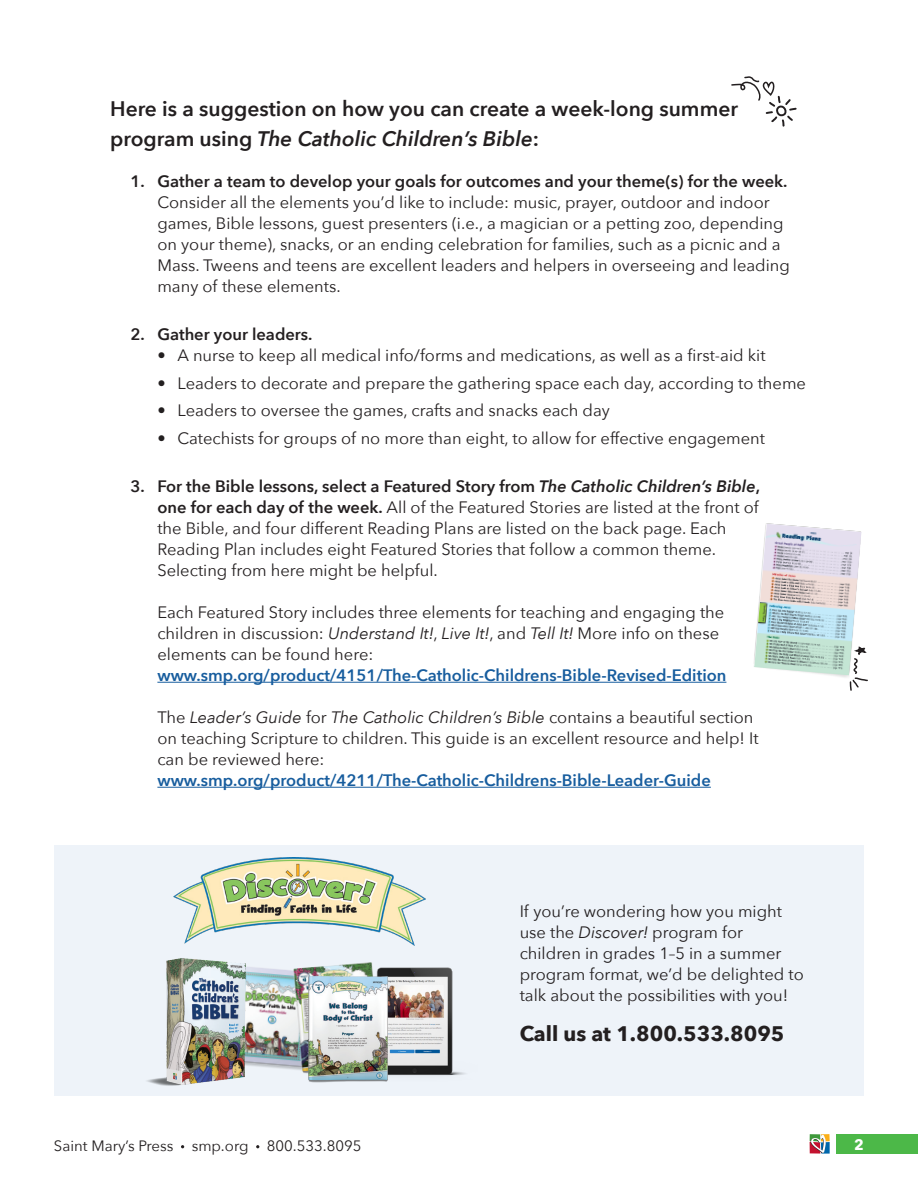
<style>
.page{position:relative;width:918px;height:1188px;background:#fff}
.page>*{position:absolute;margin:0;border:0;box-sizing:border-box;transform-origin:0 0}
.t1{font:600 21px/30px "Avenir Next";color:#231f20}
.t2{font:700 21px "Avenir Next";color:#231f20}
.t3{font:16.5px/21px "Avenir Next";color:#231f20}
.t4{font:600 16.5px "Avenir Next";color:#231f20}
.t5{font:15px "Avenir Next";color:#231f20}
.t6{font:700 15px "Avenir Next";color:#fff}
.s1{font-style:italic}
.s2{font-weight:600}
.s3{font-weight:600;font-style:italic}
.s4{font-weight:600;color:#175d9e}
</style>
<div class="page">
<div style="left:836px;top:1134px;width:82px;height:20px;background:#4cb848"></div>
<svg style="left:810px;top:1134px;width:20px;height:20px"></svg>
<div style="left:54px;top:845px;width:810px;height:251px;background:#eef3f9"></div>
<hr style="left:157px;top:682px;width:569px;height:1px;background:#175d9e">
<hr style="left:157px;top:787px;width:554px;height:1px;background:#175d9e">
<img style="left:173px;top:857px;width:253px;height:88px">
<img style="left:249px;top:967px;width:35px;height:102px">
<img style="left:147px;top:958px;width:102px;height:128px">
<img style="left:284px;top:963px;width:68px;height:107px">
<img style="left:352px;top:962px;width:114px;height:114px">
<img style="left:300px;top:967px;width:96px;height:116px">
<img style="left:754px;top:524px;width:107px;height:151px">
<svg style="left:849px;top:646px;width:19px;height:45px"></svg>
<svg style="left:731px;top:76px;width:66px;height:51px"></svg>
<p class="t1" style="left:110px;top:93px;width:629px">Here is a suggestion on how you can create a week-long summer program using <span class="s1">The Catholic Children’s Bible</span>:</p>
<p class="t3" style="left:157px;top:170px;width:634px;text-indent:-27px"><span class="s2">1. Gather a team to develop your goals for outcomes and your theme(s) for the week.<br></span>Consider all the elements you’d like to include: music, prayer, outdoor and indoor games, Bible lessons, guest presenters (i.e., a magician or a petting zoo, depending on your theme), snacks, or an ending celebration for families, such as a picnic and a Mass. Tweens and teens are excellent leaders and helpers in overseeing and leading many of these elements.</p>
<p class="t4" style="left:130px;top:320px;width:184px">2. Gather your leaders.</p>
<p class="t3" style="left:157px;top:344px;width:610px">• A nurse to keep all medical info/forms and medications, as well as a first-aid kit</p>
<p class="t3" style="left:157px;top:372px;width:650px">• Leaders to decorate and prepare the gathering space each day, according to theme</p>
<p class="t3" style="left:157px;top:399px;width:454px">• Leaders to oversee the games, crafts and snacks each day</p>
<p class="t3" style="left:157px;top:427px;width:609px">• Catechists for groups of no more than eight, to allow for effective engagement</p>
<p class="t3" style="left:157px;top:475px;width:604px;text-indent:-27px"><span class="s2">3. For the Bible lessons, select a Featured Story from</span> <span class="s3">The Catholic Children’s Bible</span><span class="s2">, one for each day of the week.</span> All of the Featured Stories are listed at the front of the Bible, and four different Reading Plans are listed on the back page. Each Reading Plan includes eight Featured Stories that follow a common theme.<br>Selecting from here might be helpful.</p>
<p class="t3" style="left:157px;top:601px;width:571px">Each Featured Story includes three elements for teaching and engaging the children in discussion: <span class="s1">Understand It!</span>, <span class="s1">Live It!</span>, and <span class="s1">Tell It!</span> More info on these elements can be found here: <span class="s4">www.smp.org/product/4151/The-Catholic-Childrens-Bible-Revised-Edition</span></p>
<p class="t3" style="left:157px;top:706px;width:603px">The <span class="s1">Leader’s Guide</span> for <span class="s1">The Catholic Children’s Bible</span> contains a beautiful section on teaching Scripture to children. This guide is an excellent resource and help! It can be reviewed here: <span class="s4">www.smp.org/product/4211/The-Catholic-Childrens-Bible-Leader-Guide</span></p>
<p class="t3" style="left:520px;top:900px;width:286px">If you’re wondering how you might use the <span class="s1">Discover!</span> program for children in grades 1–5 in a summer program format, we’d be delighted to talk about the possibilities with you!</p>
<p class="t2" style="left:520px;top:1015px;width:266px">Call us at 1.800.533.8095</p>
<p class="t5" style="left:54px;top:1133px;width:309px">Saint Mary’s Press smp.org 800.533.8095</p>
<p class="t6" style="left:854px;top:1132px;width:11px">2</p>
</div>
